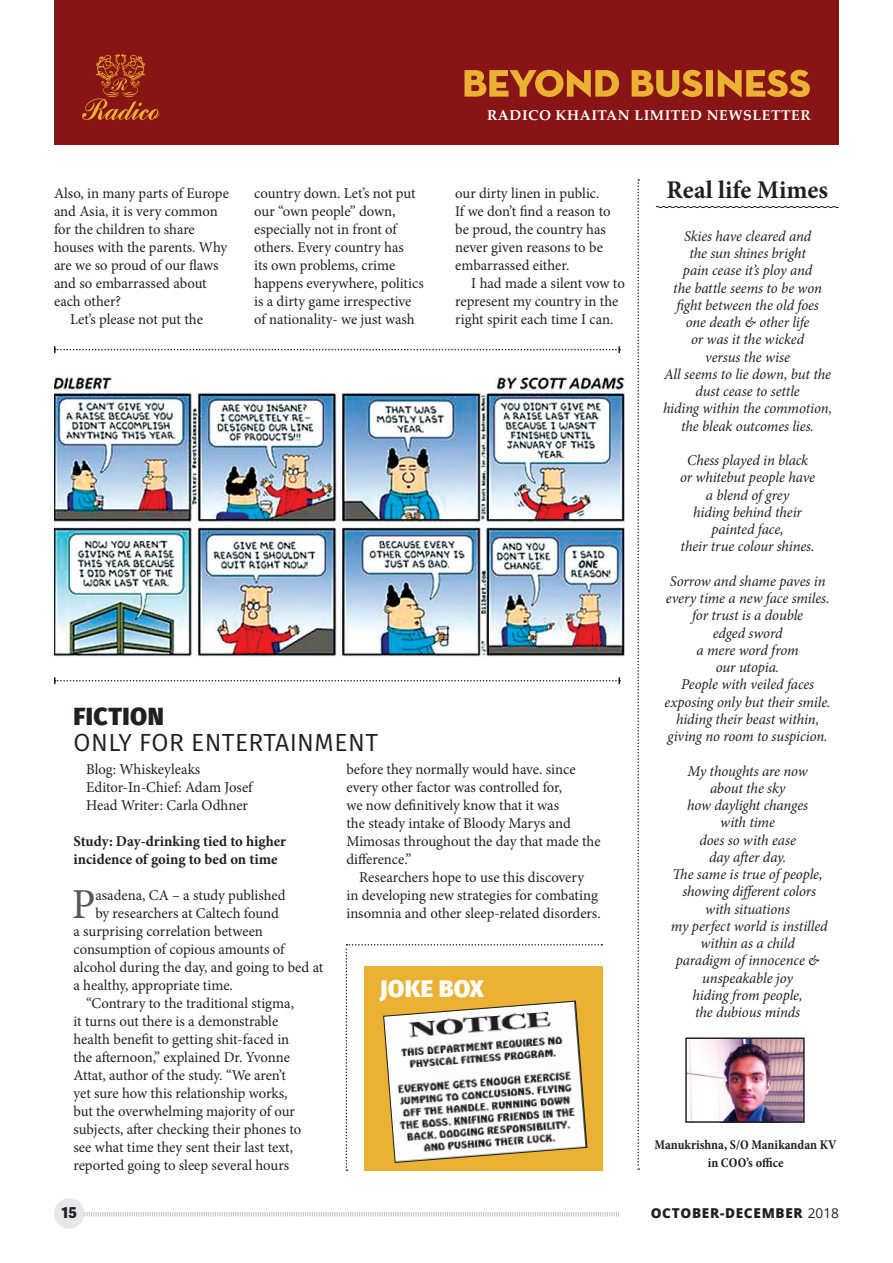
<style>
.page{position:relative;width:893px;height:1263px;background:#fff}
.page>*{position:absolute;margin:0;border:0;box-sizing:border-box;transform-origin:0 0}
.t1{font:42.75px "Minion Pro";color:#57585a}
.t2{font:39px "Neutra Disp Titling";color:#fff}
.t3{font:700 25.5px "Minion Pro";color:#231f20}
.t4{font:24.75px "Fira Sans";color:#231f20}
.t5{font:800 24.75px "Fira Sans";letter-spacing:.015em;color:#231f20}
.t6{font:800 24px "Fira Sans";color:#fff}
.t7{font:15px/18px "Minion Pro";letter-spacing:-.005em;color:#231f20}
.t8{font:italic 15px/17.2px "Minion Pro";letter-spacing:-.01em;color:#231f20;text-align:center}
.t9{font:700 15px/18px "Minion Pro";color:#231f20}
.t10{font:800 15px "Adelle Sans";color:#231f20}
.t11{font:700 14.25px "Palatino";letter-spacing:.04em;color:#fff}
.t12{font:800 13.65px "Open Sans";letter-spacing:.05em;color:#231f20}
.t13{font:700 condensed 13.5px/17.2px "Minion Pro";color:#231f20;text-align:center}
.s1{font-weight:400}
</style>
<div class="page">
<div style="left:54px;top:0;width:785px;height:144px;background:#891415"></div>
<svg style="left:464px;top:69px;width:346px;height:28px"></svg>
<svg style="left:82px;top:54px;width:78px;height:66px"></svg>
<img style="left:688px;top:1040px;width:114px;height:80px">
<div style="left:685px;top:1037px;width:120px;height:86px;border:2px solid #231f20"></div>
<svg style="left:655px;top:206px;width:184px;height:2px"></svg>
<svg style="left:637px;top:179px;width:2px;height:991px"></svg>
<svg style="left:54px;top:346px;width:566px;height:7px"></svg>
<svg style="left:54px;top:677px;width:566px;height:7px"></svg>
<svg style="left:84px;top:1212px;width:535px;height:5px"></svg>
<div style="left:54px;top:1198px;width:30px;height:30px;background:#e6e7e9;border-radius:50%"></div>
<img style="left:54px;top:376px;width:570px;height:280px">
<svg style="left:346px;top:944px;width:256px;height:227px"></svg>
<h2 class="t2" style="left:403px;top:83px;width:409px">PLANTS/DISTILLERIES</h2>
<p class="t11" style="left:487px;top:103px;width:325px">RADICO KHAITAN LIMITED NEWSLETTER</p>
<p class="t7" style="left:54px;top:184px;width:177px">Also, in many parts of Europe</p>
<p class="t7" style="left:54px;top:202px;width:165px">and Asia, it is very common</p>
<p class="t7" style="left:54px;top:220px;width:142px">for the children to share</p>
<p class="t7" style="left:54px;top:238px;width:175px">houses with the parents. Why</p>
<p class="t7" style="left:54px;top:256px;width:166px">are we so proud of our flaws</p>
<p class="t7" style="left:54px;top:274px;width:154px">and so embarrassed about</p>
<p class="t7" style="left:54px;top:292px;width:69px">each other?</p>
<p class="t7" style="left:70px;top:310px;width:134px">Let’s please not put the</p>
<p class="t7" style="left:254px;top:184px;width:171px">country down. Let’s not put our “own people” down, especially not in front of others. Every country has<br>its own problems, crime happens everywhere, politics is a dirty game irrespective of nationality- we just wash</p>
<p class="t7" style="left:455px;top:184px;width:157px">our dirty linen in public.<br>If we don’t find a reason to be proud, the country has never given reasons to be embarrassed either.</p>
<p class="t7" style="left:455px;top:274px;width:171px;text-indent:16px">I had made a silent vow to represent my country in the right spirit each time I can.</p>
<h3 class="t5" style="left:74px;top:698px;width:90px">FICTION</h3>
<h3 class="t4" style="left:74px;top:725px;width:306px">ONLY FOR ENTERTAINMENT</h3>
<p class="t7" style="left:86px;top:760px;width:168px">Blog: Whiskeyleaks<br>Editor-In-Chief: Adam Josef<br>Head Writer: Carla Odhner</p>
<p class="t9" style="left:73px;top:832px;width:214px">Study: Day-drinking tied to higher incidence of going to bed on time</p>
<h1 class="t1" style="left:72px;top:876px;width:25px">P</h1>
<p class="t7" style="left:95px;top:886px;width:192px">asadena, Ca – a study published</p>
<p class="t7" style="left:95px;top:904px;width:185px">by researchers at Caltech found</p>
<p class="t7" style="left:73px;top:922px;width:191px">a surprising correlation between</p>
<p class="t7" style="left:73px;top:940px;width:213px">consumption of copious amounts of</p>
<p class="t7" style="left:73px;top:958px;width:251px">alcohol during the day, and going to bed at</p>
<p class="t7" style="left:73px;top:976px;width:161px">a healthy, appropriate time.</p>
<p class="t7" style="left:86px;top:994px;width:209px">“Contrary to the traditional stigma,</p>
<p class="t7" style="left:73px;top:1012px;width:206px">it turns out there is a demonstrable</p>
<p class="t7" style="left:73px;top:1030px;width:217px">health benefit to getting shit-faced in</p>
<p class="t7" style="left:73px;top:1048px;width:218px">the afternoon,” explained Dr. Yvonne</p>
<p class="t7" style="left:73px;top:1066px;width:214px">Attat, author of the study. “We aren’t</p>
<p class="t7" style="left:73px;top:1084px;width:216px">yet sure how this relationship works,</p>
<p class="t7" style="left:73px;top:1102px;width:223px">but the overwhelming majority of our</p>
<p class="t7" style="left:73px;top:1120px;width:229px">subjects, after checking their phones to</p>
<p class="t7" style="left:73px;top:1138px;width:221px">see what time they sent their last text,</p>
<p class="t7" style="left:73px;top:1156px;width:217px">reported going to sleep several hours</p>
<p class="t7" style="left:346px;top:760px;width:256px">before they normally would have. since every other factor was controlled for,<br>we now definitively know that it was<br>the steady intake of Bloody Marys and Mimosas throughout the day that made the difference.”</p>
<p class="t7" style="left:346px;top:868px;width:256px;text-align:center">Researchers hope to use this discovery<br>in developing new strategies for combating insomnia and other sleep-related disorders.</p>
<h3 class="t6" style="left:380px;top:972px;width:106px">JOKE BOX</h3>
<h3 class="t3" style="left:667px;top:172px;width:163px">Real life Mimes</h3>
<p class="t8" style="left:663px;top:227px;width:171px">Skies have cleared and<br>the sun shines bright<br>pain cease it’s ploy and<br>the battle seems to be won fight between the old foes<br>one death &amp; other life<br>or was it the wicked<br>versus the wise<br>All seems to lie down, but the dust cease to settle<br>hiding within the commotion, the bleak outcomes lies.</p>
<p class="t8" style="left:680px;top:452px;width:137px">Chess played in black or whitebut people have a blend of grey<br>hiding behind their painted face,<br>their true colour shines.</p>
<p class="t8" style="left:665px;top:572px;width:168px">Sorrow and shame paves in every time a new face smiles. for trust is a double<br>edged sword<br>a mere word from<br>our utopia.<br>People with veiled faces exposing only but their smile. hiding their beast within, giving no room to suspicion.</p>
<p class="t8" style="left:671px;top:762px;width:158px">My thoughts are now<br>about the sky<br>how daylight changes<br>with time<br>does so with ease<br>day after day.<br>The same is true of people, showing different colors with situations<br>my perfect world is instilled within as a child<br>paradigm of innocence &amp; unspeakable joy<br>hiding from people,<br>the dubious minds</p>
<p class="t13" style="left:654px;top:1136px;width:184px">Manukrishna, S/O Manikandan Kv in coo’s office</p>
<p class="t10" style="left:61px;top:1202px;width:17px">15</p>
<p class="t12" style="left:651px;top:1203px;width:190px">OCTOBER-DECEMBER <span class="s1">2018</span></p>
</div>
